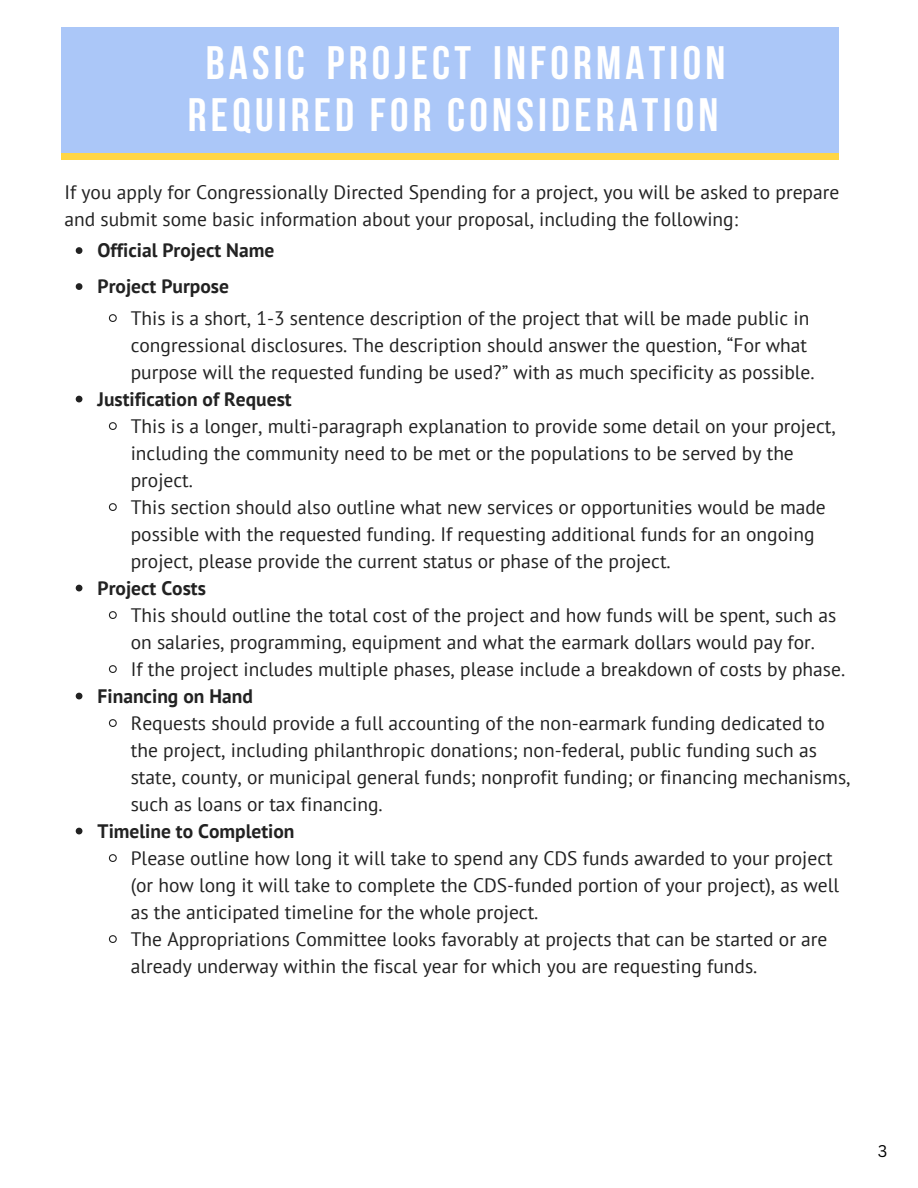
<style>
.page{position:relative;width:918px;height:1188px;background:#fff}
.page>*{position:absolute;margin:0;border:0;box-sizing:border-box;transform-origin:0 0}
.t1{font:700 46.65px/52.8px "Bebas Neue";letter-spacing:.09em;color:#fff;text-align:center}
.t2{font:19.5px/27px "PT Sans";color:#222}
.t3{font:700 19.5px "PT Sans";color:#222}
.t4{font:16.5px "Canva Sans";color:#000}
</style>
<div class="page">
<div style="left:54px;top:27px;width:785px;height:134px;background:#abc7f8"></div>
<svg style="left:54px;top:153px;width:785px;height:8px;fill:#ffd645"></svg>
<svg style="left:76px;top:247px;width:6px;height:7px"></svg>
<svg style="left:76px;top:283px;width:6px;height:7px"></svg>
<svg style="left:108px;top:314px;width:9px;height:8px"></svg>
<svg style="left:76px;top:396px;width:6px;height:6px"></svg>
<svg style="left:108px;top:422px;width:9px;height:8px"></svg>
<svg style="left:108px;top:503px;width:9px;height:8px"></svg>
<svg style="left:76px;top:585px;width:6px;height:6px"></svg>
<svg style="left:108px;top:611px;width:9px;height:8px"></svg>
<svg style="left:108px;top:665px;width:9px;height:8px"></svg>
<svg style="left:76px;top:693px;width:6px;height:6px"></svg>
<svg style="left:108px;top:719px;width:9px;height:8px"></svg>
<svg style="left:76px;top:828px;width:6px;height:6px"></svg>
<svg style="left:108px;top:854px;width:9px;height:8px"></svg>
<svg style="left:108px;top:935px;width:9px;height:8px"></svg>
<p class="t1" style="left:188px;top:41px;width:539px">BASIC PROJECT INFORMATION<br>REQUIRED FOR CONSIDERATION</p>
<h1 class="t2" style="left:64px;top:178px;width:776px">If you apply for Congressionally Directed Spending for a project, you will be asked to prepare and submit some basic information about your proposal, including the following:</h1>
<p class="t3" style="left:98px;top:237px;width:178px">Official Project Name</p>
<p class="t3" style="left:98px;top:273px;width:133px">Project Purpose</p>
<p class="t2" style="left:131px;top:304px;width:685px">This is a short, 1-3 sentence description of the project that will be made public in congressional disclosures. The description should answer the question, “For what purpose will the requested funding be used?” with as much specificity as possible.</p>
<p class="t3" style="left:98px;top:386px;width:196px">Justification of Request</p>
<p class="t2" style="left:131px;top:412px;width:707px">This is a longer, multi-paragraph explanation to provide some detail on your project, including the community need to be met or the populations to be served by the project.</p>
<p class="t2" style="left:131px;top:493px;width:697px">This section should also outline what new services or opportunities would be made possible with the requested funding. If requesting additional funds for an ongoing project, please provide the current status or phase of the project.</p>
<p class="t3" style="left:98px;top:575px;width:110px">Project Costs</p>
<p class="t2" style="left:131px;top:601px;width:707px">This should outline the total cost of the project and how funds will be spent, such as on salaries, programming, equipment and what the earmark dollars would pay for.</p>
<p class="t2" style="left:131px;top:655px;width:716px">If the project includes multiple phases, please include a breakdown of costs by phase.</p>
<p class="t3" style="left:98px;top:683px;width:157px">Financing on Hand</p>
<p class="t2" style="left:131px;top:709px;width:721px">Requests should provide a full accounting of the non-earmark funding dedicated to the project, including philanthropic donations; non-federal, public funding such as state, county, or municipal general funds; nonprofit funding; or financing mechanisms, such as loans or tax financing.</p>
<p class="t3" style="left:98px;top:818px;width:198px">Timeline to Completion</p>
<p class="t2" style="left:131px;top:844px;width:710px">Please outline how long it will take to spend any CDS funds awarded to your project (or how long it will take to complete the CDS-funded portion of your project), as well as the anticipated timeline for the whole project.</p>
<p class="t2" style="left:131px;top:925px;width:698px">The Appropriations Committee looks favorably at projects that can be started or are already underway within the fiscal year for which you are requesting funds.</p>
<p class="t4" style="left:878px;top:1140px;width:11px">3</p>
</div>
